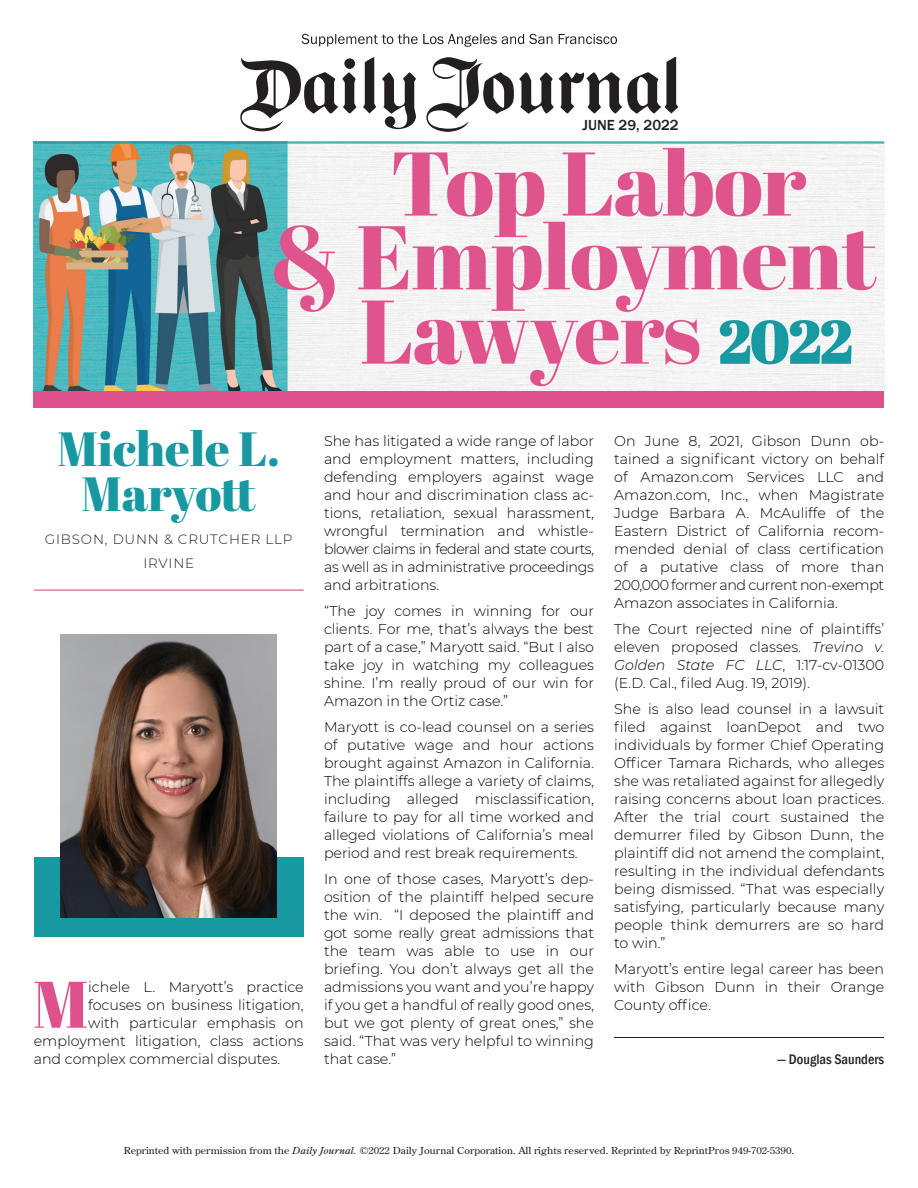
<style>
.page{position:relative;width:918px;height:1188px;background:#fff}
.page>*{position:absolute;margin:0;border:0;box-sizing:border-box;transform-origin:0 0}
.Drop_Cap{font:65.7px "Abril Fatface";color:#df518c}
.Lawyer_Name{font:48px/45px "Abril Fatface";color:#1899a1;text-align:center}
.t1{font:500 15px "Franklin Gothic";color:#231f20}
.Drop_Cap-2{font:300 14.25px/18px "Montserrat";color:#000;text-align:justify}
.t2{font:500 condensed 14.25px "Franklin Gothic";color:#231f20}
.Law_Firm{font:300 13.5px "Montserrat";letter-spacing:.06em;color:#231f20}
.t3{font:9.6px "Century Old Style Std";color:#231f20;scale:1.12 1}
.s1{font-style:italic}
</style>
<div class="page">
<svg style="left:301px;top:34px;width:316px;height:13px"></svg>
<svg style="left:363px;top:57px;width:13px;height:57px"></svg>
<svg style="left:240px;top:57px;width:116px;height:74px"></svg>
<svg style="left:382px;top:72px;width:34px;height:57px"></svg>
<svg style="left:426px;top:57px;width:252px;height:75px"></svg>
<hr style="left:32px;top:589px;width:273px;height:4px;background:#231f20;opacity:.75">
<img style="left:34px;top:144px;width:850px;height:248px">
<div style="left:34px;top:392px;width:850px;height:16px;background:#df518c"></div>
<hr style="left:34px;top:142px;width:850px;height:1px;background:#1899a1">
<hr style="left:34px;top:143px;width:850px;height:1px;background:#1899a1">
<div style="left:34px;top:857px;width:270px;height:80px;background:#1899a1"></div>
<img style="left:61px;top:634px;width:216px;height:284px">
<hr style="left:613px;top:1036px;width:273px;height:4px;background:#231f20;opacity:.75">
<p class="t1" style="left:583px;top:116px;width:98px">JUNE 29, 2022</p>
<p class="Lawyer_Name" style="left:58px;top:425px;width:224px">Michele L.<br>Maryott</p>
<p class="Law_Firm" style="left:45px;top:530px;width:249px">GIBSON, DUNN &amp; CRUTCHER LLP</p>
<p class="Law_Firm" style="left:143px;top:554px;width:52px">IRVINE</p>
<p class="Drop_Cap" style="left:33px;top:958px;width:57px">M</p>
<p class="Drop_Cap-2" style="left:88px;top:977px;width:217px">ichele L. Maryott’s practice</p>
<p class="Drop_Cap-2" style="left:88px;top:995px;width:217px">focuses on business litigation,</p>
<p class="Drop_Cap-2" style="left:88px;top:1013px;width:217px">with particular emphasis on</p>
<p class="Drop_Cap-2" style="left:34px;top:1031px;width:271px">employment litigation, class actions</p>
<p class="Drop_Cap-2" style="left:34px;top:1049px;width:248px">and complex commercial disputes.</p>
<p class="Drop_Cap-2" style="left:324px;top:431px;width:272px">She has litigated a wide range of labor and employment matters, including defending employers against wage and hour and discrimination class ac&shy;tions, retaliation, sexual harassment, wrongful termination and whistle&shy;blower claims in federal and state courts, as well as in administrative proceedings and arbitrations.</p>
<p class="Drop_Cap-2" style="left:324px;top:601px;width:272px">“The joy comes in winning for our clients. For me, that’s always the best part of a case,” Maryott said. “But I also take joy in watching my colleagues shine. I’m really proud of our win for Amazon in the Ortiz case.”</p>
<p class="Drop_Cap-2" style="left:324px;top:717px;width:272px">Maryott is co-lead counsel on a series of putative wage and hour actions brought against Amazon in California.<br>The plaintiffs allege a variety of claims, including alleged misclassification, failure to pay for all time worked and alleged violations of California’s meal period and rest break requirements.</p>
<p class="Drop_Cap-2" style="left:324px;top:870px;width:272px">In one of those cases, Maryott’s dep&shy;osition of the plaintiff helped secure the win. “I deposed the plaintiff and got some really great admissions that the team was able to use in our briefing. You don’t always get all the admissions you want and you’re happy if you get a handful of really good ones, but we got plenty of great ones,” she said. “That was very helpful to winning that case.”</p>
<p class="Drop_Cap-2" style="left:614px;top:431px;width:272px">On June 8, 2021, Gibson Dunn ob&shy;tained a significant victory on behalf of Amazon.com Services LLC and Amazon.com, Inc., when Magistrate Judge Barbara A. McAuliffe of the Eastern District of California recom&shy;mended denial of class certification of a putative class of more than 200,000 former and current non-exempt Amazon associates in California.</p>
<p class="Drop_Cap-2" style="left:614px;top:619px;width:272px">The Court rejected nine of plaintiffs’ eleven proposed classes. <span class="s1">Trevino v.<br>Golden State FC LLC</span>, 1:17-cv-01300 (E.D. Cal., filed Aug. 19, 2019).</p>
<p class="Drop_Cap-2" style="left:614px;top:699px;width:272px">She is also lead counsel in a lawsuit filed against loanDepot and two individuals by former Chief Operating Officer Tamara Richards, who alleges she was retaliated against for allegedly raising concerns about loan practices.<br>After the trial court sustained the demurrer filed by Gibson Dunn, the plaintiff did not amend the complaint, resulting in the individual defendants being dismissed. “That was especially satisfying, particularly because many people think demurrers are so hard to win.”</p>
<p class="Drop_Cap-2" style="left:614px;top:960px;width:271px">Maryott’s entire legal career has been with Gibson Dunn in their Orange County office.</p>
<p class="t2" style="left:777px;top:1050px;width:108px">— Douglas Saunders</p>
<p class="t3" style="left:124px;top:1145px;width:600px">Reprinted with permission from the <span class="s1">Daily Journal.</span> ©2022 Daily Journal Corporation. All rights reserved. Reprinted by ReprintPros 949-702-5390.</p>
</div>
